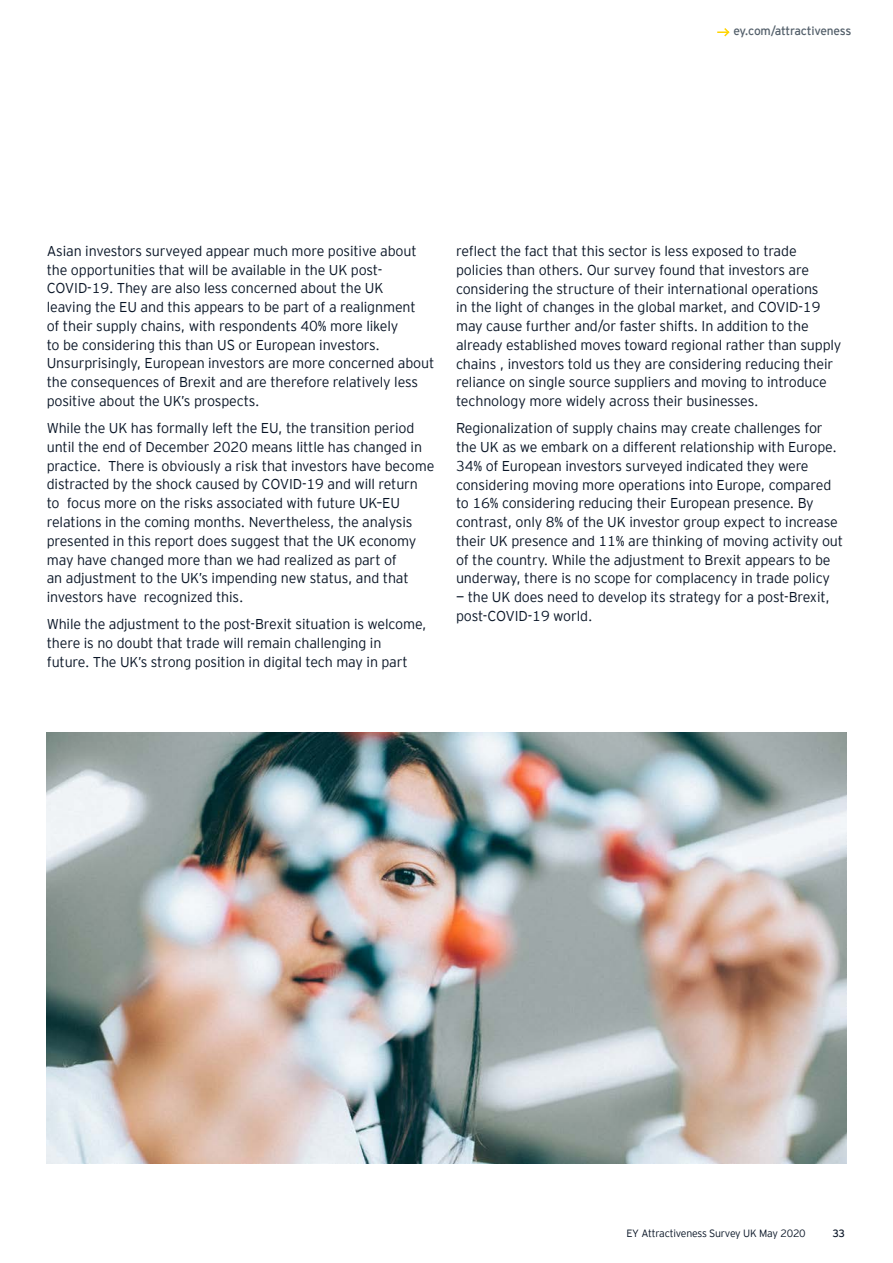
<style>
.page{position:relative;width:893px;height:1263px;background:#fff}
.page>*{position:absolute;margin:0;border:0;box-sizing:border-box;transform-origin:0 0}
.t1{font:300 14.25px/18.8px "EY Interstate";letter-spacing:-.01em;color:#0a1627}
.t2{font:12px "EY Interstate";letter-spacing:-.02em;color:#54606b}
.t3{font:300 10.5px "EY Interstate";letter-spacing:-.02em;color:#0a1627}
.t4{font:10.5px "EY Interstate";color:#0a1627}
</style>
<div class="page">
<img style="left:47px;top:732px;width:799px;height:431px">
<svg style="left:717px;top:28px;width:13px;height:9px"></svg>
<p class="t2" style="left:733px;top:22px;width:119px">ey.com/attractiveness</p>
<p class="t1" style="left:47px;top:241px;width:389px">Asian investors surveyed appear much more positive about the opportunities that will be available in the UK post-COVID-19. They are also less concerned about the UK<br>leaving the EU and this appears to be part of a realignment<br>of their supply chains, with respondents 40% more likely<br>to be considering this than US or European investors.<br>Unsurprisingly, European investors are more concerned about the consequences of Brexit and are therefore relatively less positive about the UK’s prospects.</p>
<p class="t1" style="left:47px;top:418px;width:389px">While the UK has formally left the EU, the transition period until the end of December 2020 means little has changed in practice. There is obviously a risk that investors have become distracted by the shock caused by COVID-19 and will return to focus more on the risks associated with future UK–EU relations in the coming months. Nevertheless, the analysis presented in this report does suggest that the UK economy may have changed more than we had realized as part of<br>an adjustment to the UK’s impending new status, and that investors have recognized this.</p>
<p class="t1" style="left:47px;top:614px;width:381px">While the adjustment to the post-Brexit situation is welcome, there is no doubt that trade will remain challenging in future. The UK’s strong position in digital tech may in part</p>
<p class="t1" style="left:456px;top:241px;width:387px">reflect the fact that this sector is less exposed to trade policies than others. Our survey found that investors are considering the structure of their international operations<br>in the light of changes in the global market, and COVID-19 may cause further and/or faster shifts. In addition to the already established moves toward regional rather than supply chains , investors told us they are considering reducing their reliance on single source suppliers and moving to introduce technology more widely across their businesses.</p>
<p class="t1" style="left:456px;top:418px;width:389px">Regionalization of supply chains may create challenges for the UK as we embark on a different relationship with Europe.<br>34% of European investors surveyed indicated they were considering moving more operations into Europe, compared to 16% considering reducing their European presence. By contrast, only 8% of the UK investor group expect to increase their UK presence and 11% are thinking of moving activity out of the country. While the adjustment to Brexit appears to be underway, there is no scope for complacency in trade policy</p>
<p class="t1" style="left:456px;top:587px;width:375px">— the UK does need to develop its strategy for a post-Brexit, post-COVID-19 world.</p>
<p class="t3" style="left:626px;top:1226px;width:181px">EY Attractiveness Survey UK May 2020</p>
<p class="t4" style="left:832px;top:1225px;width:14px">33</p>
</div>
